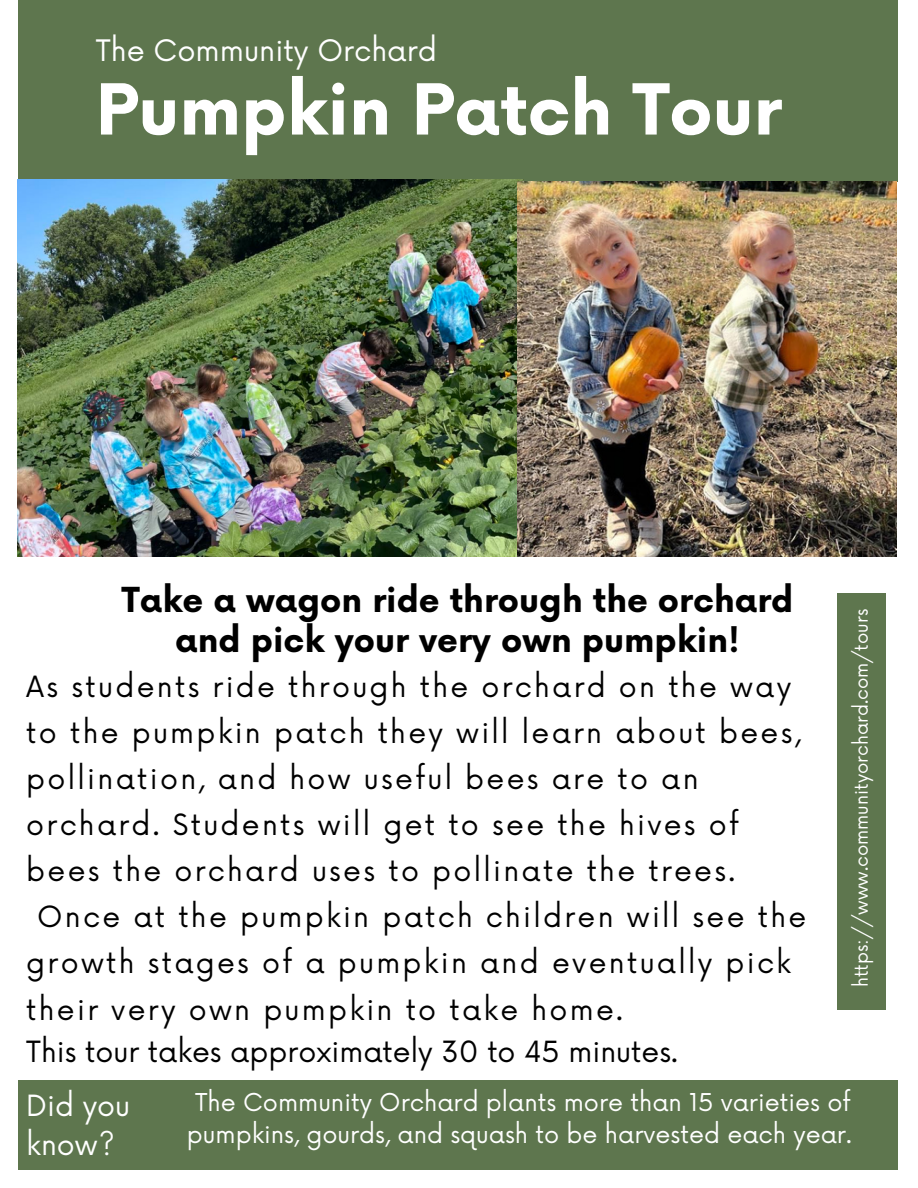
<style>
.page{position:relative;width:918px;height:1188px;background:#fff}
.page>*{position:absolute;margin:0;border:0;box-sizing:border-box;transform-origin:0 0}
.t1{font:700 68.4px "Now";color:#fff}
.t2{font:700 33.6px/39.3px "Now";color:#000;text-align:center}
.t3{font:28.8px "Now";color:#fff}
.t4{font:28.5px "Now";letter-spacing:.08em;color:#000}
.t5{font:28.5px "Now";color:#000}
.t6{font:28.5px/39.3px "Now";color:#fff}
.t7{font:24px/32.7px "Now";color:#fff;text-align:center}
.t8{font:18px "Now";color:#fff}
</style>
<div class="page">
<div style="left:18px;top:0;width:880px;height:181px;background:#5e764e"></div>
<div style="left:18px;top:1080px;width:880px;height:90px;background:#5e764e"></div>
<div style="left:838px;top:594px;width:48px;height:416px;background:#5e764e"></div>
<img style="left:18px;top:180px;width:505px;height:377px">
<img style="left:518px;top:182px;width:379px;height:375px">
<p class="t3" style="left:96px;top:34px;width:343px">The Community Orchard</p>
<p class="t1" style="left:96px;top:73px;width:687px">Pumpkin Patch Tour</p>
<p class="t2" style="left:122px;top:582px;width:673px">Take a wagon ride through the orchard and pick your very own pumpkin!</p>
<p class="t4" style="left:26px;top:670px;width:766px">As students ride through the orchard on the way</p>
<p class="t4" style="left:26px;top:717px;width:776px">to the pumpkin patch they will learn about bees,</p>
<p class="t4" style="left:26px;top:763px;width:674px">pollination, and how useful bees are to an</p>
<p class="t4" style="left:26px;top:809px;width:714px">orchard. Students will get to see the hives of</p>
<p class="t4" style="left:26px;top:855px;width:711px">bees the orchard uses to pollinate the trees.</p>
<p class="t4" style="left:37px;top:901px;width:771px">Once at the pumpkin patch children will see the</p>
<p class="t4" style="left:26px;top:947px;width:766px">growth stages of a pumpkin and eventually pick</p>
<p class="t4" style="left:26px;top:993px;width:598px">their very own pumpkin to take home.</p>
<p class="t5" style="left:26px;top:1036px;width:653px">This tour takes approximately 30 to 45 minutes.</p>
<p class="t8" style="left:851px;top:987px;width:380px;rotate:-90deg">https://www.communityorchard.com/tours</p>
<p class="t6" style="left:26px;top:1087px;width:105px">Did you know?</p>
<p class="t7" style="left:187px;top:1087px;width:666px">The Community Orchard plants more than 15 varieties of pumpkins, gourds, and squash to be harvested each year.</p>
</div>
